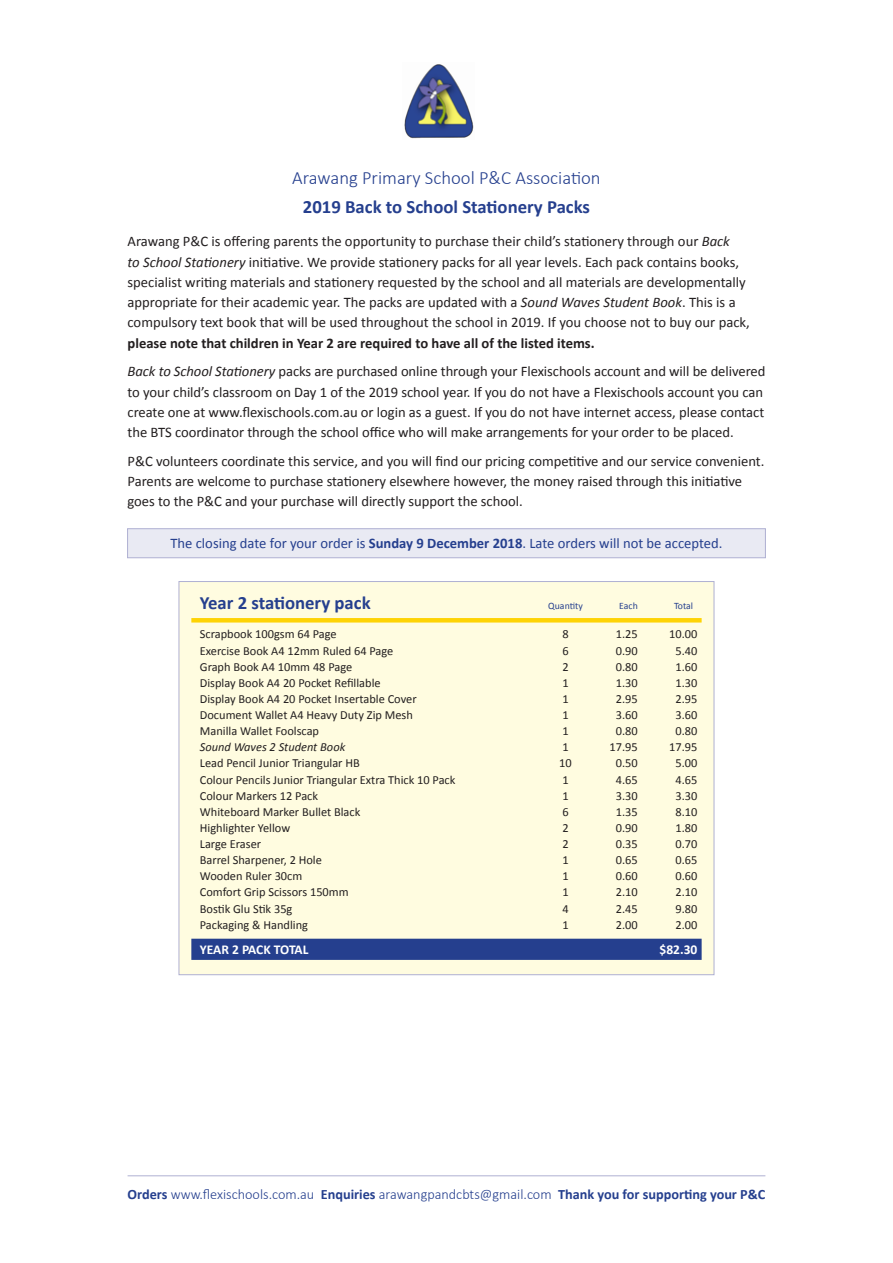
<style>
.page{position:relative;width:893px;height:1263px;background:#fff}
.page>*{position:absolute;margin:0;border:0;box-sizing:border-box;transform-origin:0 0}
.t1{font:700 18.75px "Calibri";color:#253f8e}
.t2{font:300 18.75px "Calibri";color:#253f8e}
.t3{font:14.7px/20.2px "Calibri";letter-spacing:-.005em;color:#231f20}
.t4{font:14.7px "Calibri";color:#253f8e}
.t5{font:300 14.25px "Calibri";color:#253f8e}
.t6{font:700 13.5px "Calibri";letter-spacing:-.005em;color:#fff}
.t7{font:12.3px "Calibri";color:#231f20}
.t8{font:italic 12.3px "Calibri";color:#231f20}
.t9{font:9.75px "Calibri";color:#253f8e}
.s1{font-style:italic}
.s2{font-weight:700}
</style>
<div class="page">
<div style="left:127px;top:528px;width:639px;height:30px;background:#e9eaf3;border:1px solid #afb0d2"></div>
<img style="left:404px;top:64px;width:70px;height:75px">
<div style="left:179px;top:581px;width:535px;height:394px;background:#fffce0;border:1px solid #afb0d2"></div>
<hr style="left:191px;top:618px;width:511px;height:4px;background:#fed304">
<div style="left:191px;top:939px;width:511px;height:21px;background:#253f8e"></div>
<hr style="left:128px;top:1175px;width:637px;height:1px;background:#afb0d2">
<p class="t2" style="left:292px;top:166px;width:310px">Arawang Primary School P&amp;C Association</p>
<p class="t1" style="left:303px;top:195px;width:289px">2019 Back to School Stationery Packs</p>
<p class="t3" style="left:128px;top:231px;width:624px">Arawang P&amp;C is offering parents the opportunity to purchase their child’s stationery through our <span class="s1">Back<br>to School Stationery</span> initiative. We provide stationery packs for all year levels. Each pack contains books, specialist writing materials and stationery requested by the school and all materials are developmentally appropriate for their academic year. The packs are updated with a <span class="s1">Sound Waves Student Book</span>. This is a compulsory text book that will be used throughout the school in 2019. If you choose not to buy our pack, <span class="s2">please note that children in Year 2 are required to have all of the listed items.</span></p>
<p class="t3" style="left:128px;top:361px;width:639px"><span class="s1">Back to School Stationery</span> packs are purchased online through your Flexischools account and will be delivered to your child’s classroom on Day 1 of the 2019 school year. If you do not have a Flexischools account you can create one at www.flexischools.com.au or login as a guest. If you do not have internet access, please contact the BTS coordinator through the school office who will make arrangements for your order to be placed.</p>
<p class="t3" style="left:128px;top:451px;width:638px">P&amp;C volunteers coordinate this service, and you will find our pricing competitive and our service convenient.<br>Parents are welcome to purchase stationery elsewhere however, the money raised through this initiative goes to the P&amp;C and your purchase will directly support the school.</p>
<p class="t4" style="left:170px;top:534px;width:554px">The closing date for your order is <span class="s2">Sunday 9 December 2018</span>. Late orders will not be accepted.</p>
<p class="t1" style="left:200px;top:591px;width:172px">Year 2 stationery pack</p>
<p class="t9" style="left:548px;top:600px;width:36px">Quantity</p>
<p class="t9" style="left:619px;top:600px;width:20px">Each</p>
<p class="t9" style="left:674px;top:600px;width:21px">Total</p>
<p class="t7" style="left:200px;top:626px;width:138px">Scrapbook 100gsm 64 Page</p>
<p class="t7" style="left:562px;top:626px;width:8px">8</p>
<p class="t7" style="left:616px;top:626px;width:23px">1.25</p>
<p class="t7" style="left:669px;top:626px;width:30px">10.00</p>
<p class="t7" style="left:200px;top:643px;width:195px">Exercise Book A4 12mm Ruled 64 Page</p>
<p class="t7" style="left:562px;top:643px;width:8px">6</p>
<p class="t7" style="left:616px;top:643px;width:23px">0.90</p>
<p class="t7" style="left:675px;top:643px;width:23px">5.40</p>
<p class="t7" style="left:200px;top:659px;width:154px">Graph Book A4 10mm 48 Page</p>
<p class="t7" style="left:562px;top:659px;width:8px">2</p>
<p class="t7" style="left:616px;top:659px;width:23px">0.80</p>
<p class="t7" style="left:675px;top:659px;width:23px">1.60</p>
<p class="t7" style="left:200px;top:675px;width:182px">Display Book A4 20 Pocket Refillable</p>
<p class="t7" style="left:562px;top:675px;width:8px">1</p>
<p class="t7" style="left:616px;top:675px;width:23px">1.30</p>
<p class="t7" style="left:675px;top:675px;width:23px">1.30</p>
<p class="t7" style="left:200px;top:691px;width:218px">Display Book A4 20 Pocket Insertable Cover</p>
<p class="t7" style="left:562px;top:691px;width:8px">1</p>
<p class="t7" style="left:616px;top:691px;width:23px">2.95</p>
<p class="t7" style="left:675px;top:691px;width:23px">2.95</p>
<p class="t7" style="left:200px;top:707px;width:214px">Document Wallet A4 Heavy Duty Zip Mesh</p>
<p class="t7" style="left:562px;top:707px;width:8px">1</p>
<p class="t7" style="left:616px;top:707px;width:23px">3.60</p>
<p class="t7" style="left:675px;top:707px;width:23px">3.60</p>
<p class="t7" style="left:200px;top:723px;width:121px">Manilla Wallet Foolscap</p>
<p class="t7" style="left:562px;top:723px;width:8px">1</p>
<p class="t7" style="left:616px;top:723px;width:23px">0.80</p>
<p class="t7" style="left:675px;top:723px;width:23px">0.80</p>
<p class="t8" style="left:200px;top:739px;width:147px">Sound Waves 2 Student Book</p>
<p class="t7" style="left:562px;top:739px;width:8px">1</p>
<p class="t7" style="left:610px;top:739px;width:30px">17.95</p>
<p class="t7" style="left:669px;top:739px;width:30px">17.95</p>
<p class="t7" style="left:200px;top:755px;width:162px">Lead Pencil Junior Triangular HB</p>
<p class="t7" style="left:559px;top:755px;width:14px">10</p>
<p class="t7" style="left:616px;top:755px;width:23px">0.50</p>
<p class="t7" style="left:675px;top:755px;width:23px">5.00</p>
<p class="t7" style="left:200px;top:772px;width:257px">Colour Pencils Junior Triangular Extra Thick 10 Pack</p>
<p class="t7" style="left:562px;top:772px;width:8px">1</p>
<p class="t7" style="left:616px;top:772px;width:23px">4.65</p>
<p class="t7" style="left:675px;top:772px;width:23px">4.65</p>
<p class="t7" style="left:200px;top:788px;width:120px">Colour Markers 12 Pack</p>
<p class="t7" style="left:562px;top:788px;width:8px">1</p>
<p class="t7" style="left:616px;top:788px;width:23px">3.30</p>
<p class="t7" style="left:675px;top:788px;width:23px">3.30</p>
<p class="t7" style="left:200px;top:804px;width:162px">Whiteboard Marker Bullet Black</p>
<p class="t7" style="left:562px;top:804px;width:8px">6</p>
<p class="t7" style="left:616px;top:804px;width:23px">1.35</p>
<p class="t7" style="left:675px;top:804px;width:23px">8.10</p>
<p class="t7" style="left:200px;top:820px;width:92px">Highlighter Yellow</p>
<p class="t7" style="left:562px;top:820px;width:8px">2</p>
<p class="t7" style="left:616px;top:820px;width:23px">0.90</p>
<p class="t7" style="left:675px;top:820px;width:23px">1.80</p>
<p class="t7" style="left:200px;top:836px;width:63px">Large Eraser</p>
<p class="t7" style="left:562px;top:836px;width:8px">2</p>
<p class="t7" style="left:616px;top:836px;width:23px">0.35</p>
<p class="t7" style="left:675px;top:836px;width:23px">0.70</p>
<p class="t7" style="left:200px;top:852px;width:124px">Barrel Sharpener, 2 Hole</p>
<p class="t7" style="left:562px;top:852px;width:8px">1</p>
<p class="t7" style="left:616px;top:852px;width:23px">0.65</p>
<p class="t7" style="left:675px;top:852px;width:23px">0.65</p>
<p class="t7" style="left:200px;top:868px;width:104px">Wooden Ruler 30cm</p>
<p class="t7" style="left:562px;top:868px;width:8px">1</p>
<p class="t7" style="left:616px;top:868px;width:23px">0.60</p>
<p class="t7" style="left:675px;top:868px;width:23px">0.60</p>
<p class="t7" style="left:200px;top:884px;width:150px">Comfort Grip Scissors 150mm</p>
<p class="t7" style="left:562px;top:884px;width:8px">1</p>
<p class="t7" style="left:616px;top:884px;width:23px">2.10</p>
<p class="t7" style="left:675px;top:884px;width:23px">2.10</p>
<p class="t7" style="left:200px;top:901px;width:94px">Bostik Glu Stik 35g</p>
<p class="t7" style="left:562px;top:901px;width:8px">4</p>
<p class="t7" style="left:616px;top:901px;width:23px">2.45</p>
<p class="t7" style="left:675px;top:901px;width:23px">9.80</p>
<p class="t7" style="left:200px;top:917px;width:110px">Packaging &amp; Handling</p>
<p class="t7" style="left:562px;top:917px;width:8px">1</p>
<p class="t7" style="left:616px;top:917px;width:23px">2.00</p>
<p class="t7" style="left:675px;top:917px;width:23px">2.00</p>
<p class="t6" style="left:200px;top:940px;width:110px">YEAR 2 PACK TOTAL</p>
<p class="t6" style="left:660px;top:940px;width:39px">$82.30</p>
<p class="t5" style="left:128px;top:1185px;width:639px"><span class="s2">Orders</span> www.flexischools.com.au <span class="s2">Enquiries</span> arawangpandcbts@gmail.com <span class="s2">Thank you for supporting your P&amp;C</span></p>
</div>
